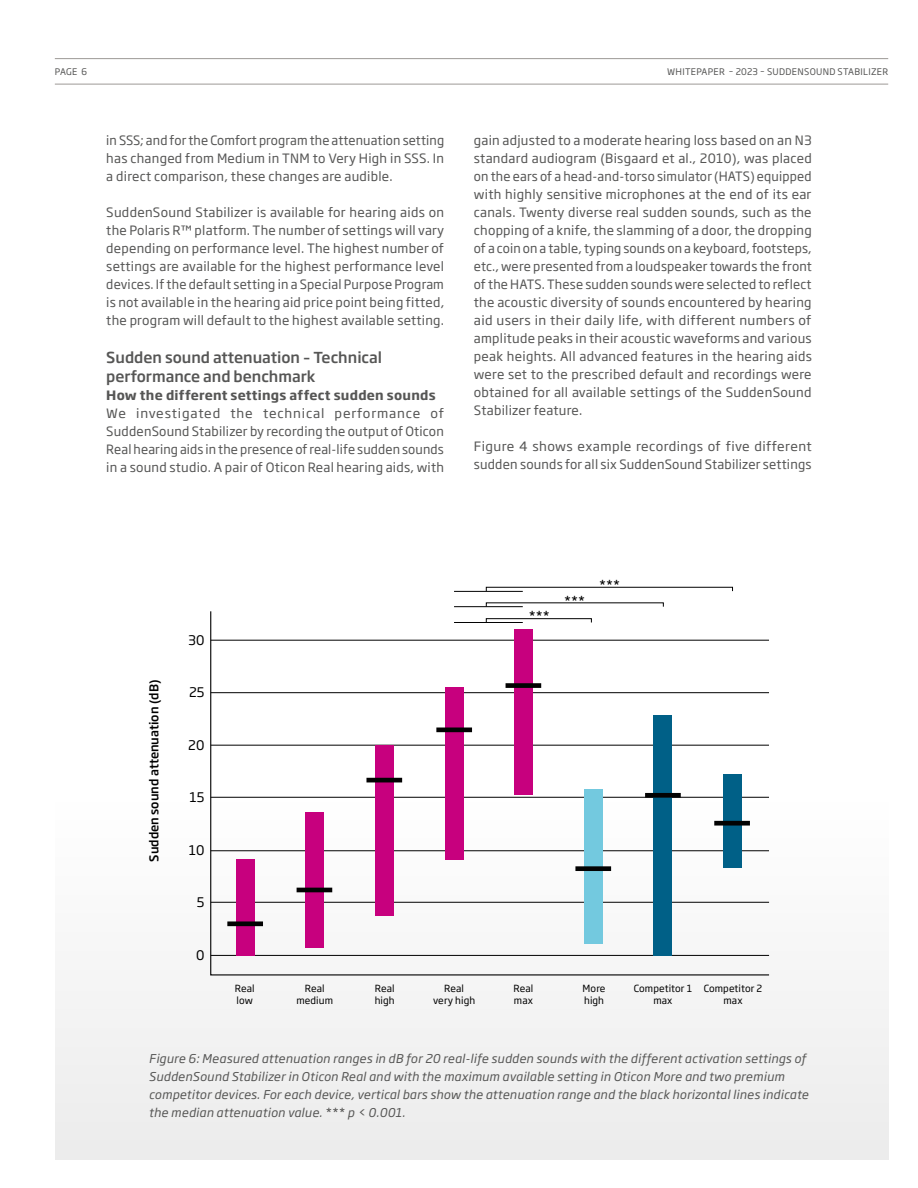
<style>
.page{position:relative;width:918px;height:1188px;background:#fff}
.page>*{position:absolute;margin:0;border:0;box-sizing:border-box;transform-origin:0 0}
.t1{font:500 15px/19.5px "Soho Gothic Pro";color:#565655}
.t2{font:13.2px "Soho Gothic Pro";color:#000}
.t3{font:12.75px/18px "Soho Gothic Pro";letter-spacing:.02em;color:#565655;text-align:justify}
.t4{font:700 12.75px "Soho Gothic Pro";letter-spacing:.02em;color:#565655}
.t5{font:italic 12px/18px "Soho Gothic Pro";letter-spacing:.02em;color:#565655}
.t6{font:500 12px "Soho Gothic Pro";color:#000}
.t7{font:9.75px/12px "Soho Gothic Pro";letter-spacing:.01em;color:#000}
.t8{font:9px "Soho Gothic Pro";letter-spacing:.035em;color:#565655}
</style>
<div class="page">
<div style="left:55px;top:802px;width:833px;height:358px;background:#ececec"></div>
<svg style="left:210px;top:611px;width:559px;height:364px"></svg>
<div style="left:486px;top:618px;width:106px;height:5px;border:1px solid #020202"></div>
<div style="left:486px;top:587px;width:247px;height:5px;border:1px solid #020202"></div>
<hr style="left:454px;top:591px;width:69px;height:1px;background:#020202">
<hr style="left:454px;top:606px;width:69px;height:1px;background:#020202">
<hr style="left:454px;top:622px;width:69px;height:1px;background:#020202">
<hr style="left:55px;top:84px;width:833px;height:1px;background:#9d9996">
<hr style="left:55px;top:58px;width:833px;height:1px;background:#9d9996">
<p class="t8" style="left:55px;top:65px;width:34px">PAGE 6</p>
<p class="t8" style="left:667px;top:65px;width:223px">WHITEPAPER – 2023 – SUDDENSOUND STABILIZER</p>
<p class="t3" style="left:106px;top:130px;width:339px">in SSS; and for the Comfort program the attenuation setting has changed from Medium in TNM to Very High in SSS. In a direct comparison, these changes are audible.</p>
<p class="t3" style="left:106px;top:202px;width:339px">SuddenSound Stabilizer is available for hearing aids on the Polaris R™ platform. The number of settings will vary depending on performance level. The highest number of settings are available for the highest performance level devices. If the default setting in a Special Purpose Program is not available in the hearing aid price point being fitted, the program will default to the highest available setting.</p>
<p class="t1" style="left:106px;top:346px;width:277px">Sudden sound attenuation – Technical performance and benchmark</p>
<p class="t4" style="left:106px;top:385px;width:331px">How the different settings affect sudden sounds</p>
<p class="t3" style="left:106px;top:404px;width:339px">We investigated the technical performance of SuddenSound Stabilizer by recording the output of Oticon Real hearing aids in the presence of real-life sudden sounds in a sound studio. A pair of Oticon Real hearing aids, with</p>
<p class="t3" style="left:474px;top:130px;width:339px">gain adjusted to a moderate hearing loss based on an N3 standard audiogram (Bisgaard et al., 2010), was placed on the ears of a head-and-torso simulator (HATS) equipped with highly sensitive microphones at the end of its ear canals. Twenty diverse real sudden sounds, such as the chopping of a knife, the slamming of a door, the dropping of a coin on a table, typing sounds on a keyboard, footsteps, etc., were presented from a loudspeaker towards the front of the HATS. These sudden sounds were selected to reflect the acoustic diversity of sounds encountered by hearing aid users in their daily life, with different numbers of amplitude peaks in their acoustic waveforms and various peak heights. All advanced features in the hearing aids were set to the prescribed default and recordings were obtained for all available settings of the SuddenSound Stabilizer feature.</p>
<p class="t3" style="left:474px;top:436px;width:339px">Figure 4 shows example recordings of five different sudden sounds for all six SuddenSound Stabilizer settings</p>
<p class="t6" style="left:144px;top:862px;width:183px;rotate:-90deg">Sudden sound attenuation (dB)</p>
<p class="t2" style="left:188px;top:630px;width:18px">30</p>
<p class="t2" style="left:189px;top:682px;width:17px">25</p>
<p class="t2" style="left:188px;top:735px;width:18px">20</p>
<p class="t2" style="left:189px;top:787px;width:17px">15</p>
<p class="t2" style="left:189px;top:840px;width:17px">10</p>
<p class="t2" style="left:197px;top:892px;width:9px">5</p>
<p class="t2" style="left:196px;top:945px;width:10px">0</p>
<p class="t2" style="left:529px;top:606px;width:22px">***</p>
<p class="t2" style="left:564px;top:591px;width:22px">***</p>
<p class="t2" style="left:599px;top:575px;width:22px">***</p>
<p class="t7" style="left:235px;top:982px;width:21px">Real low</p>
<p class="t7" style="left:296px;top:982px;width:38px;text-align:center">Real medium</p>
<p class="t7" style="left:375px;top:982px;width:22px">Real high</p>
<p class="t7" style="left:583px;top:982px;width:25px">More high</p>
<p class="t7" style="left:433px;top:982px;width:43px;text-align:center">Real very high</p>
<p class="t7" style="left:514px;top:982px;width:21px">Real max</p>
<p class="t7" style="left:634px;top:982px;width:60px;text-align:center">Competitor 1 max</p>
<p class="t7" style="left:704px;top:982px;width:60px;text-align:center">Competitor 2 max</p>
<p class="t5" style="left:149px;top:1049px;width:661px">Figure 6: Measured attenuation ranges in dB for 20 real-life sudden sounds with the different activation settings of SuddenSound Stabilizer in Oticon Real and with the maximum available setting in Oticon More and two premium competitor devices. For each device, vertical bars show the attenuation range and the black horizontal lines indicate the median attenuation value. *** p &lt; 0.001.</p>
</div>
